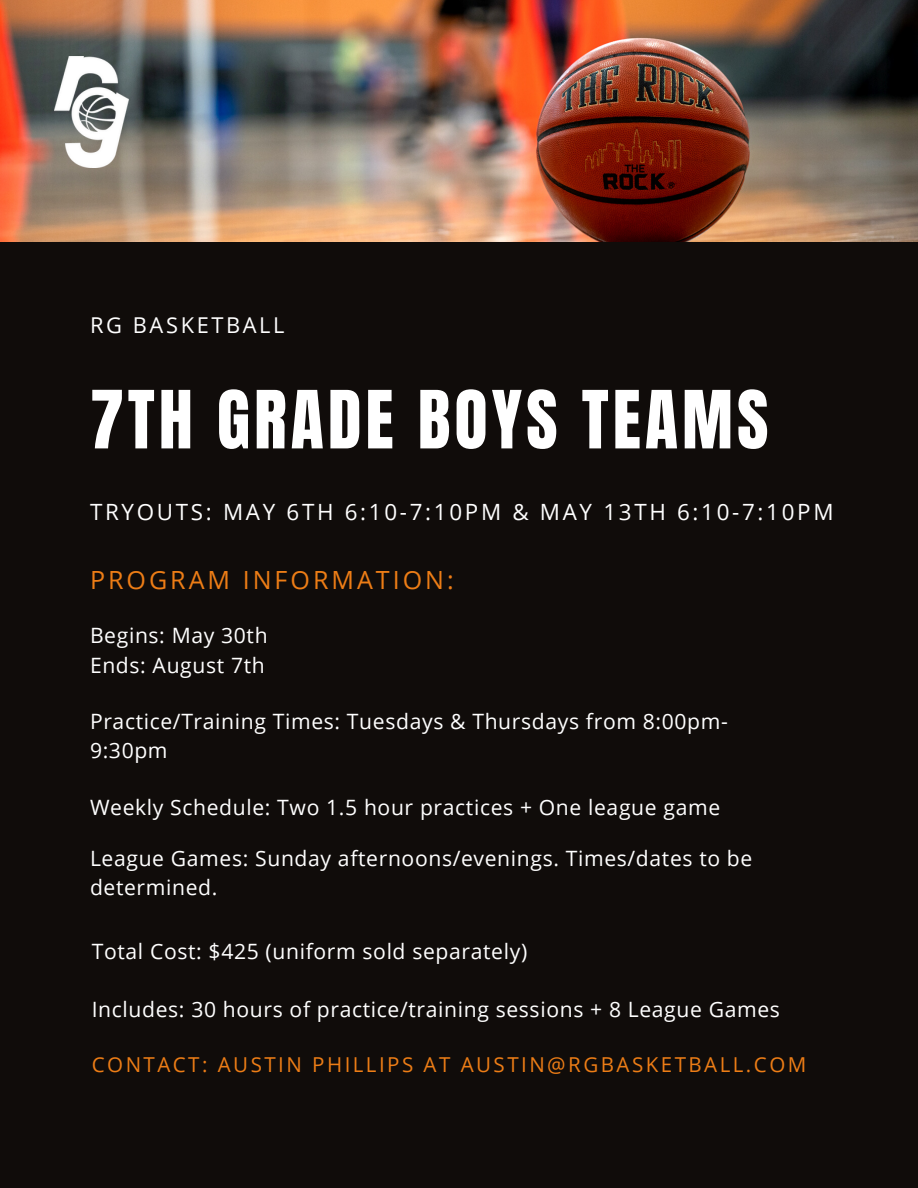
<style>
.page{position:relative;width:918px;height:1188px;background:#100c0a}
.page>*{position:absolute;margin:0;border:0;box-sizing:border-box;transform-origin:0 0}
.t1{font:68.1px "Anton";letter-spacing:.06em;color:#fff}
.t2{font:25.05px "Open Sans";letter-spacing:.12em;color:#ed7d16}
.t3{font:22.35px "Open Sans";letter-spacing:.12em;color:#fff}
.t4{font:21.75px "Open Sans";letter-spacing:.12em;color:#fff}
.t5{font:21.15px/29.2px "Open Sans";letter-spacing:.03em;color:#fff}
.t6{font:20.55px "Open Sans";letter-spacing:.12em;color:#ed7d16}
</style>
<div class="page">
<img style="left:0;top:0;width:918px;height:242px">
<img style="left:54px;top:57px;width:75px;height:110px">
<p class="t4" style="left:90px;top:310px;width:196px">RG BASKETBALL</p>
<p class="t1" style="left:90px;top:371px;width:680px">7TH GRADE BOYS TEAMS</p>
<p class="t3" style="left:90px;top:496px;width:745px">TRYOUTS: MAY 6TH 6:10-7:10PM &amp; MAY 13TH 6:10-7:10PM</p>
<p class="t2" style="left:90px;top:562px;width:365px">PROGRAM INFORMATION:</p>
<p class="t5" style="left:90px;top:620px;width:179px">Begins: May 30th</p>
<p class="t5" style="left:90px;top:650px;width:176px">Ends: August 7th</p>
<p class="t5" style="left:90px;top:706px;width:639px">Practice/Training Times: Tuesdays &amp; Thursdays from 8:00pm-<br>9:30pm</p>
<p class="t5" style="left:90px;top:792px;width:632px">Weekly Schedule: Two 1.5 hour practices + One league game</p>
<p class="t5" style="left:90px;top:843px;width:664px">League Games: Sunday afternoons/evenings. Times/dates to be determined.</p>
<p class="t5" style="left:92px;top:936px;width:437px">Total Cost: $425 (uniform sold separately)</p>
<p class="t5" style="left:92px;top:995px;width:690px">Includes: 30 hours of practice/training sessions + 8 League Games</p>
<p class="t6" style="left:92px;top:1050px;width:716px">CONTACT: AUSTIN PHILLIPS AT AUSTIN@RGBASKETBALL.COM</p>
</div>
